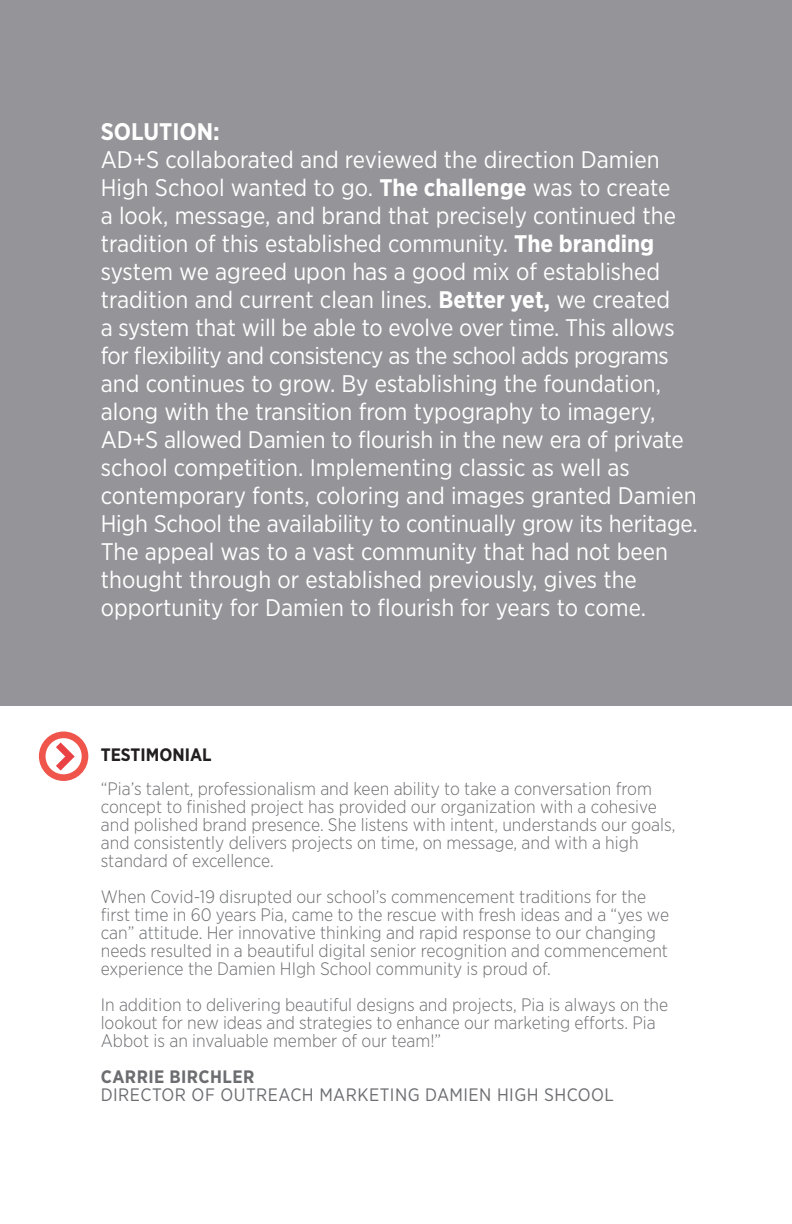
<style>
.page{position:relative;width:792px;height:1224px;background:#fff}
.page>*{position:absolute;margin:0;border:0;box-sizing:border-box;transform-origin:0 0}
.t1{font:24px/28px "Gotham Narrow";color:#fff}
.t2{font:700 24px "Gotham Narrow";color:#fff}
.t3{font:300 18px/18px "Gotham Narrow";color:#6c6d70}
.t4{font:18px "Gotham Narrow";letter-spacing:.025em;color:#6c6d70}
.t5{font:700 18px "Gotham Narrow";letter-spacing:.025em;color:#6c6d70}
.t6{font:700 18px "Gotham Narrow";color:#231f20}
.s1{font-weight:700}
</style>
<div class="page">
<div style="left:0;top:0;width:792px;height:706px;background:#949499"></div>
<svg style="left:39px;top:732px;width:49px;height:49px"></svg>
<p class="t2" style="left:101px;top:116px;width:121px">SOLUTION:</p>
<p class="t1" style="left:101px;top:145px;width:577px">AD+S collaborated and reviewed the direction Damien High School wanted to go. <span class="s1">The challenge</span> was to create a look, message, and brand that precisely continued the tradition of this established community. <span class="s1">The branding </span>system we agreed upon has a good mix of established tradition and current clean lines. <span class="s1">Better yet,</span> we created</p>
<p class="t1" style="left:101px;top:313px;width:575px">a system that will be able to evolve over time. This allows</p>
<p class="t1" style="left:101px;top:341px;width:585px">for flexibility and consistency as the school adds programs and continues to grow. By establishing the foundation, along with the transition from typography to imagery, AD+S allowed Damien to flourish in the new era of private school competition. Implementing classic as well as</p>
<p class="t1" style="left:101px;top:481px;width:598px">contemporary fonts, coloring and images granted Damien High School the availability to continually grow its heritage.<br>The appeal was to a vast community that had not been thought through or established previously, gives the</p>
<p class="t1" style="left:101px;top:593px;width:547px">opportunity for Damien to flourish for years to come.</p>
<p class="t6" style="left:101px;top:743px;width:112px">TESTIMONIAL</p>
<p class="t3" style="left:101px;top:780px;width:576px">“Pia’s talent, professionalism and keen ability to take a conversation from concept to finished project has provided our organization with a cohesive and polished brand presence. She listens with intent, understands our goals, and consistently delivers projects on time, on message, and with a high standard of excellence.</p>
<p class="t3" style="left:101px;top:888px;width:570px">When Covid-19 disrupted our school’s commencement traditions for the first time in 60 years Pia, came to the rescue with fresh ideas and a “yes we can” attitude. Her innovative thinking and rapid response to our changing needs resulted in a beautiful digital senior recognition and commencement experience the Damien HIgh School community is proud of.</p>
<p class="t3" style="left:101px;top:996px;width:569px">In addition to delivering beautiful designs and projects, Pia is always on the lookout for new ideas and strategies to enhance our marketing efforts. Pia<br>Abbot is an invaluable member of our team!”</p>
<p class="t5" style="left:101px;top:1065px;width:155px">CARRIE BIRCHLER</p>
<p class="t4" style="left:101px;top:1084px;width:515px">DIRECTOR OF OUTREACH MARKETING DAMIEN HIGH SHCOOL</p>
</div>
